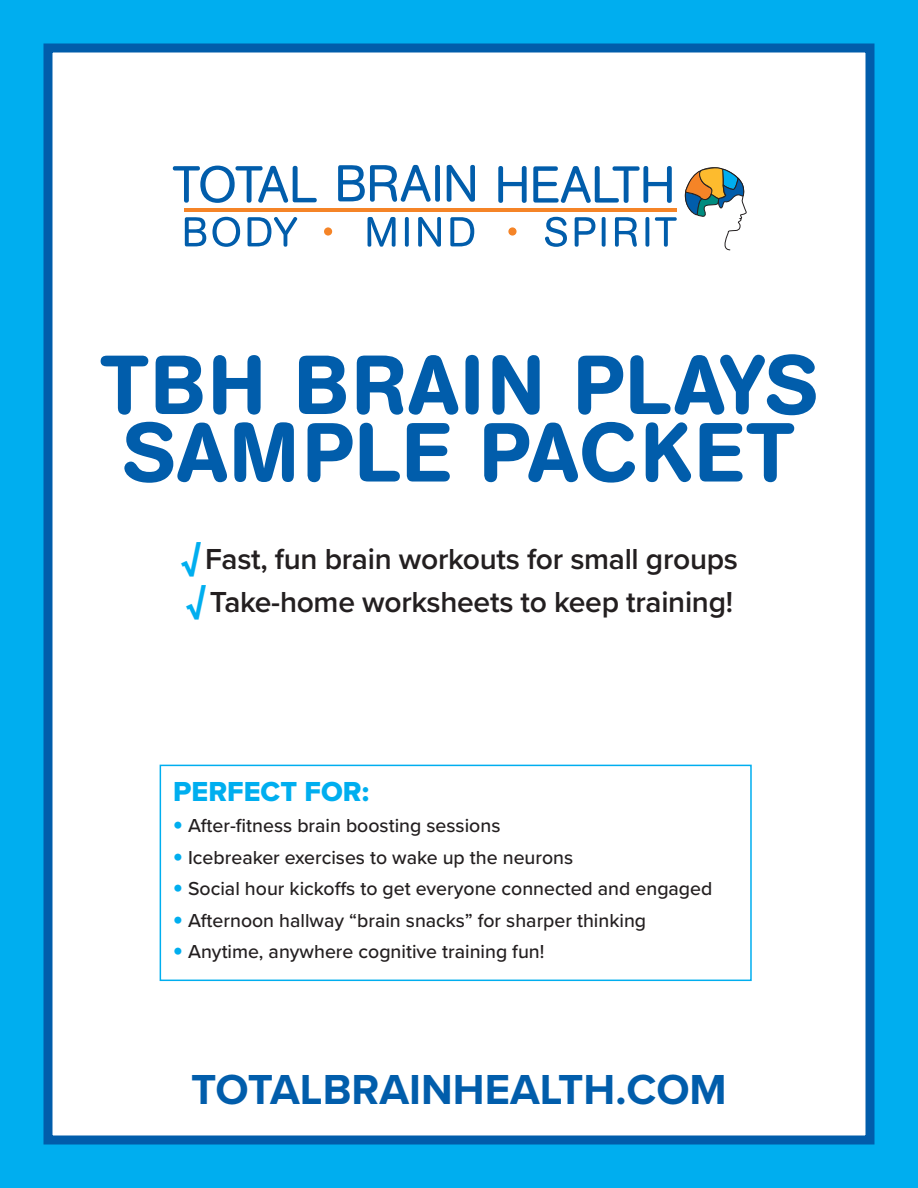
<style>
.page{position:relative;width:918px;height:1188px;background:#fff}
.page>*{position:absolute;margin:0;border:0;box-sizing:border-box;transform-origin:0 0}
.t1{font:500 82.65px/67.5px "AG Book Rounded";letter-spacing:.03em;color:#015dab}
.t2{font:700 43.5px "Proxima Nova";color:#015dab}
.t3{font:600 30px "Proxima Nova";letter-spacing:-.01em;color:#231f20}
.t4{font:28.5px "Proxima Nova Extrabld";color:#00aeef}
.t5{font:500 19.5px "Proxima Nova";color:#231f20}
.s1{font-family:"Helvetica Neue";font-weight:700;font-stretch:condensed;font-size:34.5px;color:#00aeef}
.s2{font-family:"Helvetica Neue";font-weight:700;font-stretch:condensed;color:#00aeef}
</style>
<div class="page">
<div style="left:0;top:0;width:918px;height:1188px;background:linear-gradient(to right,#00adee,#00adee)"></div>
<div style="left:44px;top:44px;width:830px;height:1100px;background:#fff;border:9px solid #015dab"></div>
<svg style="left:173px;top:166px;width:144px;height:37px"></svg>
<svg style="left:338px;top:165px;width:93px;height:37px"></svg>
<div style="left:435px;top:165px;width:5px;height:37px;background:#015dab;border-radius:2px"></div>
<svg style="left:447px;top:165px;width:28px;height:37px"></svg>
<svg style="left:498px;top:166px;width:29px;height:37px"></svg>
<svg style="left:533px;top:166px;width:139px;height:37px"></svg>
<hr style="left:185px;top:209px;width:492px;height:3px;background:#f58427">
<svg style="left:185px;top:217px;width:21px;height:29px"></svg>
<svg style="left:212px;top:217px;width:28px;height:30px"></svg>
<svg style="left:248px;top:217px;width:49px;height:30px"></svg>
<svg style="left:368px;top:217px;width:28px;height:30px"></svg>
<svg style="left:405px;top:217px;width:4px;height:30px"></svg>
<svg style="left:418px;top:217px;width:23px;height:30px"></svg>
<svg style="left:450px;top:217px;width:24px;height:29px"></svg>
<svg style="left:545px;top:217px;width:22px;height:30px"></svg>
<svg style="left:575px;top:217px;width:20px;height:30px"></svg>
<svg style="left:602px;top:217px;width:4px;height:30px"></svg>
<svg style="left:615px;top:217px;width:22px;height:30px"></svg>
<svg style="left:645px;top:217px;width:4px;height:30px"></svg>
<svg style="left:655px;top:217px;width:22px;height:30px"></svg>
<div style="left:324px;top:227px;width:8px;height:9px;background:#f58427;border-radius:50%"></div>
<div style="left:508px;top:227px;width:9px;height:9px;background:#f58427;border-radius:50%"></div>
<svg style="left:684px;top:167px;width:63px;height:83px"></svg>
<div style="left:160px;top:765px;width:592px;height:216px;border:2px solid #00aeef"></div>
<p class="t1" style="left:101px;top:353px;width:718px">TBH BRAIN PLAYS<br>SAMPLE PACKET</p>
<p class="t3" style="left:180px;top:536px;width:560px"><span class="s1">√</span> Fast, fun brain workouts for small groups</p>
<p class="t3" style="left:185px;top:580px;width:550px"><span class="s1">√</span> Take-home worksheets to keep training!</p>
<p class="t4" style="left:173px;top:770px;width:197px">PERFECT FOR:</p>
<p class="t5" style="left:173px;top:811px;width:329px"><span class="s2">•</span> After-fitness brain boosting sessions</p>
<p class="t5" style="left:173px;top:842px;width:401px"><span class="s2">•</span> Icebreaker exercises to wake up the neurons</p>
<p class="t5" style="left:173px;top:874px;width:541px"><span class="s2">•</span> Social hour kickoffs to get everyone connected and engaged</p>
<p class="t5" style="left:173px;top:905px;width:474px"><span class="s2">•</span> Afternoon hallway “brain snacks” for sharper thinking</p>
<p class="t5" style="left:173px;top:937px;width:373px"><span class="s2">•</span> Anytime, anywhere cognitive training fun!</p>
<p class="t2" style="left:191px;top:1057px;width:537px">TOTALBRAINHEALTH.COM</p>
</div>
